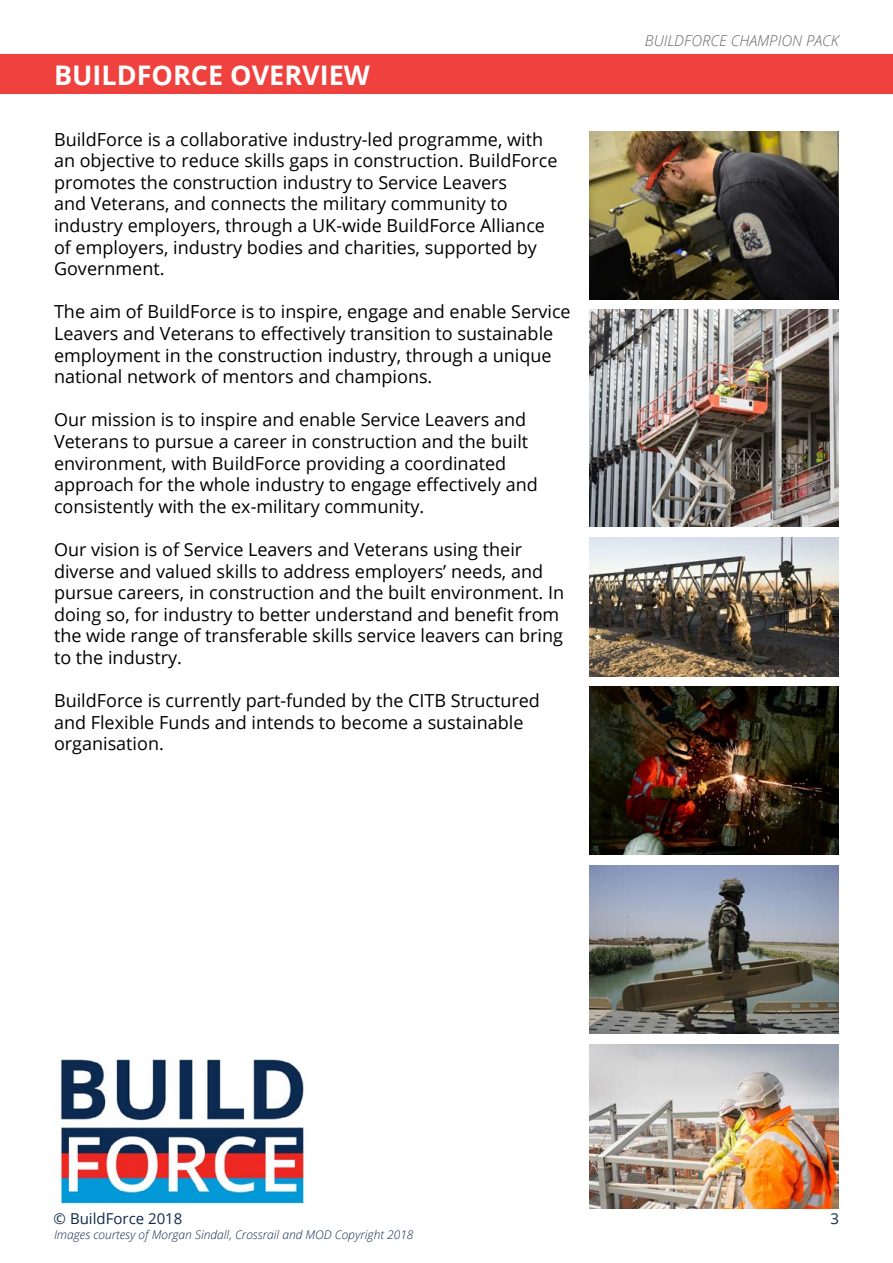
<style>
.page{position:relative;width:893px;height:1263px;background:#fff}
.page>*{position:absolute;margin:0;border:0;box-sizing:border-box;transform-origin:0 0}
.t1{font:700 27px "Open Sans";color:#fff}
.t2{font:18px/21.6px "Open Sans";color:#000}
.t3{font:italic 300 15px "Open Sans";color:#6c626e}
.t4{font:15px "Open Sans";color:#0e2a4b}
.t5{font:italic 300 12px "Open Sans";color:#0e2a4b}
</style>
<div class="page">
<div style="left:0;top:54px;width:893px;height:40px;background:#ef413e"></div>
<img style="left:589px;top:132px;width:250px;height:167px">
<img style="left:589px;top:537px;width:250px;height:139px">
<img style="left:589px;top:687px;width:250px;height:168px">
<img style="left:589px;top:310px;width:250px;height:217px">
<img style="left:589px;top:865px;width:250px;height:168px">
<img style="left:589px;top:1044px;width:250px;height:165px">
<img style="left:60px;top:1056px;width:246px;height:149px">
<h1 class="t1" style="left:54px;top:56px;width:317px">BUILDFORCE OVERVIEW</h1>
<p class="t2" style="left:54px;top:128px;width:505px">BuildForce is a collaborative industry-led programme, with an objective to reduce skills gaps in construction. BuildForce promotes the construction industry to Service Leavers<br>and Veterans, and connects the military community to industry employers, through a UK-wide BuildForce Alliance of employers, industry bodies and charities, supported by Government.</p>
<p class="t2" style="left:54px;top:301px;width:518px">The aim of BuildForce is to inspire, engage and enable Service Leavers and Veterans to effectively transition to sustainable employment in the construction industry, through a unique national network of mentors and champions.</p>
<p class="t2" style="left:54px;top:409px;width:485px">Our mission is to inspire and enable Service Leavers and Veterans to pursue a career in construction and the built environment, with BuildForce providing a coordinated approach for the whole industry to engage effectively and consistently with the ex-military community.</p>
<p class="t2" style="left:54px;top:538px;width:512px">Our vision is of Service Leavers and Veterans using their diverse and valued skills to address employers’ needs, and pursue careers, in construction and the built environment. In doing so, for industry to better understand and benefit from the wide range of transferable skills service leavers can bring to the industry.</p>
<p class="t2" style="left:54px;top:689px;width:487px">BuildForce is currently part-funded by the CITB Structured and Flexible Funds and intends to become a sustainable organisation.</p>
<p class="t3" style="left:645px;top:30px;width:196px">BUILDFORCE CHAMPION PACK</p>
<p class="t4" style="left:54px;top:1209px;width:130px">© BuildForce 2018</p>
<p class="t4" style="left:830px;top:1209px;width:10px">3</p>
<p class="t5" style="left:54px;top:1227px;width:361px">Images courtesy of Morgan Sindall, Crossrail and MOD Copyright 2018</p>
</div>
